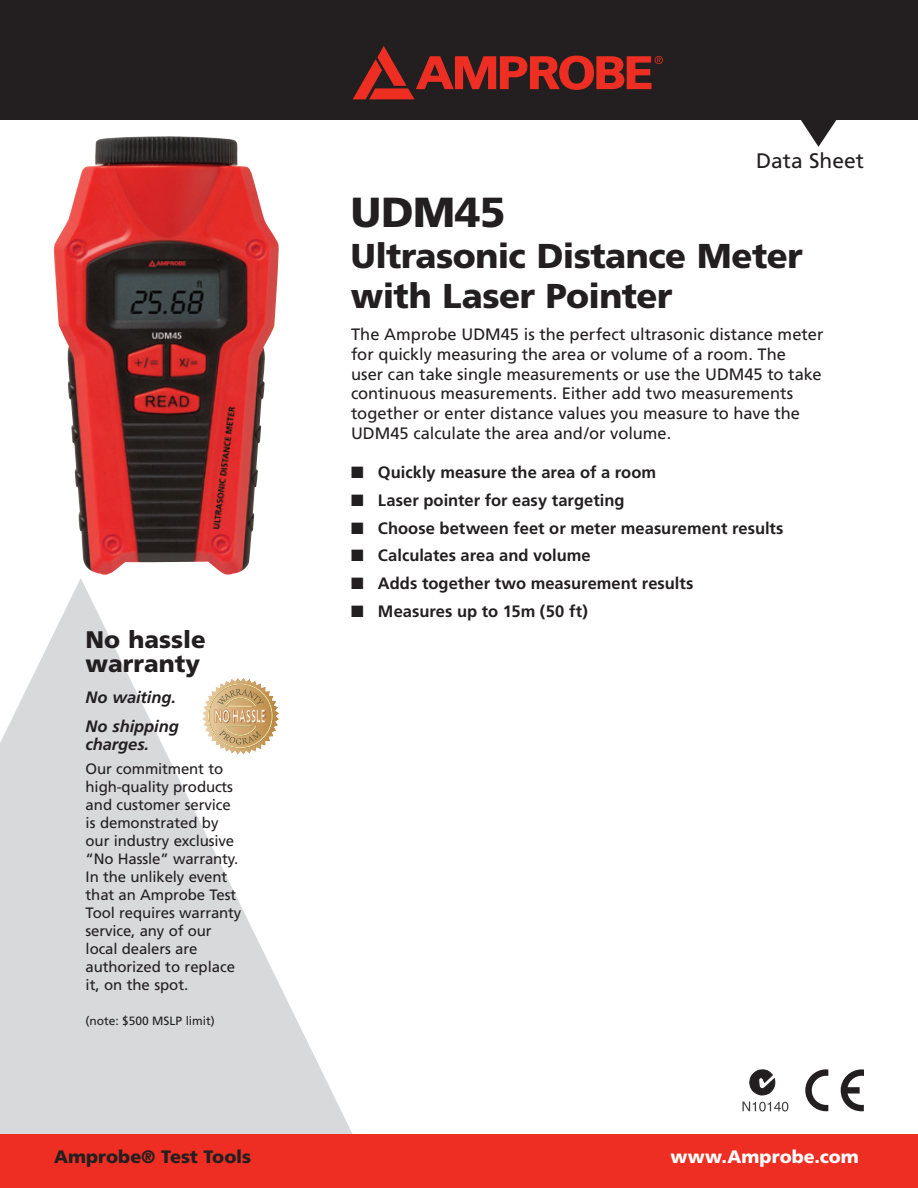
<style>
.page{position:relative;width:918px;height:1188px;background:#fff}
.page>*{position:absolute;margin:0;border:0;box-sizing:border-box;transform-origin:0 0}
.t1{font:900 42px "Frutiger";letter-spacing:-.01em;color:#231f20}
.t2{font:900 34.5px/40.5px "Frutiger";letter-spacing:-.015em;color:#231f20}
.t3{font:900 24px/24px "Frutiger";color:#231f20}
.t4{font:21px "Frutiger";color:#231f20}
.t5{font:900 18px "Frutiger";color:#231f20}
.t6{font:900 18px "Frutiger";letter-spacing:.005em;color:#fff}
.t7{font:16.5px/19.8px "Frutiger";color:#231f20}
.t8{font:700 16.5px "Frutiger";color:#231f20}
.t9{font:italic 700 16.5px/28.5px "Frutiger";letter-spacing:-.005em;color:#231f20}
.t10{font:15px/18px "Frutiger";letter-spacing:-.01em;color:#231f20}
.t11{font:12px "Frutiger";letter-spacing:-.005em;color:#231f20}
</style>
<div class="page">
<svg style="left:0;top:578px;width:353px;height:556px;fill:#d8d9db"></svg>
<div style="left:0;top:0;width:918px;height:120px;background:#231f20"></div>
<div style="left:0;top:1134px;width:918px;height:54px;background:#ee2e22"></div>
<svg style="left:353px;top:46px;width:310px;height:53px"></svg>
<svg style="left:801px;top:120px;width:36px;height:27px"></svg>
<svg style="left:202px;top:678px;width:77px;height:77px"></svg>
<svg style="left:841px;top:1069px;width:23px;height:42px"></svg>
<svg style="left:805px;top:1069px;width:23px;height:42px"></svg>
<svg style="left:742px;top:1102px;width:46px;height:10px"></svg>
<svg style="left:750px;top:1069px;width:26px;height:27px"></svg>
<img style="left:53px;top:136px;width:226px;height:439px">
<p class="t4" style="left:756px;top:151px;width:109px">Data Sheet</p>
<h3 class="t3" style="left:86px;top:629px;width:122px">No hassle warranty</h3>
<p class="t9" style="left:86px;top:685px;width:95px">No waiting.<br>No shipping</p>
<p class="t9" style="left:86px;top:731px;width:65px">charges.</p>
<p class="t10" style="left:86px;top:761px;width:157px">Our commitment to high-quality products and customer service is demonstrated by our industry exclusive “No Hassle” warranty.<br>In the unlikely event that an Amprobe Test<br>Tool requires warranty service, any of our local dealers are authorized to replace it, on the spot.</p>
<p class="t11" style="left:86px;top:1015px;width:131px">(note: $500 MSLP limit)</p>
<h1 class="t1" style="left:351px;top:196px;width:156px">UDM45</h1>
<h2 class="t2" style="left:351px;top:239px;width:453px">Ultrasonic Distance Meter with Laser Pointer</h2>
<p class="t7" style="left:351px;top:325px;width:474px">The Amprobe UDM45 is the perfect ultrasonic distance meter for quickly measuring the area or volume of a room. The<br>user can take single measurements or use the UDM45 to take continuous measurements. Either add two measurements together or enter distance values you measure to have the UDM45 calculate the area and/or volume.</p>
<p class="t8" style="left:351px;top:465px;width:307px">■ Quickly measure the area of a room</p>
<p class="t8" style="left:351px;top:493px;width:275px">■ Laser pointer for easy targeting</p>
<p class="t8" style="left:351px;top:521px;width:434px">■ Choose between feet or meter measurement results</p>
<p class="t8" style="left:351px;top:549px;width:241px">■ Calculates area and volume</p>
<p class="t8" style="left:351px;top:577px;width:344px">■ Adds together two measurement results</p>
<p class="t8" style="left:351px;top:605px;width:239px">■ Measures up to 15m (50 ft)</p>
<p class="t5" style="left:54px;top:1149px;width:199px">Amprobe® Test Tools</p>
<p class="t6" style="left:670px;top:1150px;width:190px">www.Amprobe.com</p>
</div>
